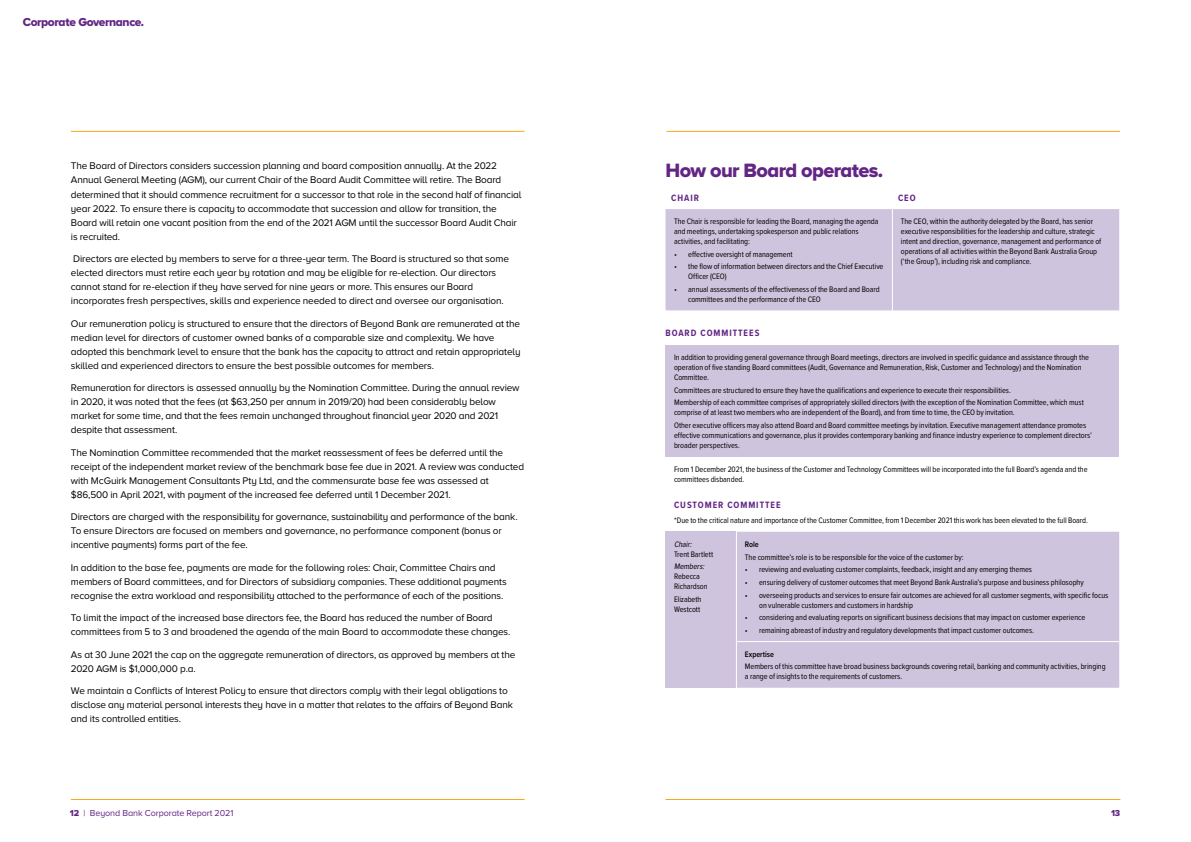
<style>
.page{position:relative;width:1191px;height:842px;background:#fff}
.page>*{position:absolute;margin:0;border:0;box-sizing:border-box;transform-origin:0 0}
.t1{font:20px "Proxima Nova A Extrabld";letter-spacing:-.03em;color:#622584}
.t2{font:12px "Proxima Nova A Extrabld";letter-spacing:-.03em;color:#622584}
.t3{font:10px/14px "Proxima Nova A";letter-spacing:-.015em;color:#000}
.t4{font:700 9.5px "Proxima Nova Cond";letter-spacing:.1em;color:#622584}
.t5{font:9px "Proxima Nova A";letter-spacing:-.01em;color:#622584}
.t6{font:9px "Proxima Nova A Extrabld";color:#622584}
.t7{font:8.2px/9.9px "Proxima Nova Cond";letter-spacing:-.005em;color:#000}
.t8{font:italic 8.2px "Proxima Nova Cond";color:#000}
.t9{font:600 8.2px "Proxima Nova Cond";letter-spacing:-.005em;color:#000}
.s1{font-family:"Proxima Nova A Extrabld"}
</style>
<div class="page">
<div style="left:665px;top:209px;width:454px;height:101px;background:#cfc4dd"></div>
<hr style="left:892px;top:209px;width:1px;height:101px;background:#fff">
<div style="left:665px;top:345px;width:454px;height:111px;background:#cfc4dd"></div>
<div style="left:665px;top:532px;width:71px;height:156px;background:#cfc4dd"></div>
<div style="left:737px;top:532px;width:382px;height:156px;background:#cfc4dd"></div>
<hr style="left:736px;top:641px;width:383px;height:1px;background:#fff">
<hr style="left:71px;top:131px;width:453px;height:1px;background:#faa81a">
<hr style="left:665px;top:799px;width:455px;height:1px;background:#faa81a">
<hr style="left:71px;top:799px;width:453px;height:1px;background:#faa81a">
<hr style="left:666px;top:131px;width:454px;height:1px;background:#faa81a">
<p class="t2" style="left:23px;top:16px;width:123px">Corporate Governance.</p>
<p class="t3" style="left:71px;top:159px;width:452px">The Board of Directors considers succession planning and board composition annually. At the 2022<br>Annual General Meeting (AGM), our current Chair of the Board Audit Committee will retire. The Board determined that it should commence recruitment for a successor to that role in the second half of financial year 2022. To ensure there is capacity to accommodate that succession and allow for transition, the Board will retain one vacant position from the end of the 2021 AGM until the successor Board Audit Chair is recruited.</p>
<p class="t3" style="left:71px;top:252px;width:439px">Directors are elected by members to serve for a three-year term. The Board is structured so that some elected directors must retire each year by rotation and may be eligible for re-election. Our directors cannot stand for re-election if they have served for nine years or more. This ensures our Board incorporates fresh perspectives, skills and experience needed to direct and oversee our organisation.</p>
<p class="t3" style="left:71px;top:316px;width:451px">Our remuneration policy is structured to ensure that the directors of Beyond Bank are remunerated at the median level for directors of customer owned banks of a comparable size and complexity. We have adopted this benchmark level to ensure that the bank has the capacity to attract and retain appropriately skilled and experienced directors to ensure the best possible outcomes for members.</p>
<p class="t3" style="left:71px;top:381px;width:450px">Remuneration for directors is assessed annually by the Nomination Committee. During the annual review in 2020, it was noted that the fees (at $63,250 per annum in 2019/20) had been considerably below market for some time, and that the fees remain unchanged throughout financial year 2020 and 2021 despite that assessment.</p>
<p class="t3" style="left:71px;top:445px;width:455px">The Nomination Committee recommended that the market reassessment of fees be deferred until the receipt of the independent market review of the benchmark base fee due in 2021. A review was conducted with McGuirk Management Consultants Pty Ltd, and the commensurate base fee was assessed at $86,500 in April 2021, with payment of the increased fee deferred until 1 December 2021.</p>
<p class="t3" style="left:71px;top:510px;width:448px">Directors are charged with the responsibility for governance, sustainability and performance of the bank.<br>To ensure Directors are focused on members and governance, no performance component (bonus or incentive payments) forms part of the fee.</p>
<p class="t3" style="left:71px;top:560px;width:437px">In addition to the base fee, payments are made for the following roles: Chair, Committee Chairs and members of Board committees, and for Directors of subsidiary companies. These additional payments recognise the extra workload and responsibility attached to the performance of each of the positions.</p>
<p class="t3" style="left:71px;top:611px;width:441px">To limit the impact of the increased base directors fee, the Board has reduced the number of Board committees from 5 to 3 and broadened the agenda of the main Board to accommodate these changes.</p>
<p class="t3" style="left:71px;top:647px;width:446px">As at 30 June 2021 the cap on the aggregate remuneration of directors, as approved by members at the<br>2020 AGM is $1,000,000 p.a.</p>
<p class="t3" style="left:71px;top:684px;width:443px">We maintain a Conflicts of Interest Policy to ensure that directors comply with their legal obligations to disclose any material personal interests they have in a matter that relates to the affairs of Beyond Bank and its controlled entities.</p>
<h1 class="t1" style="left:665px;top:159px;width:219px">How our Board operates.</h1>
<p class="t4" style="left:671px;top:190px;width:29px">CHAIR</p>
<p class="t4" style="left:898px;top:190px;width:19px">CEO</p>
<p class="t7" style="left:674px;top:216px;width:206px">The Chair is responsible for leading the Board, managing the agenda and meetings, undertaking spokesperson and public relations activities, and facilitating:</p>
<p class="t7" style="left:674px;top:249px;width:120px">• effective oversight of management</p>
<p class="t7" style="left:688px;top:261px;width:197px;text-indent:-14px">• the flow of information between directors and the Chief Executive<br>Officer (CEO)</p>
<p class="t7" style="left:688px;top:284px;width:193px;text-indent:-14px">• annual assessments of the effectiveness of the Board and Board committees and the performance of the CEO</p>
<p class="t7" style="left:901px;top:216px;width:202px">The CEO, within the authority delegated by the Board, has senior executive responsibilities for the leadership and culture, strategic intent and direction, governance, management and performance of operations of all activities within the Beyond Bank Australia Group (‘the Group’), including risk and compliance.</p>
<p class="t4" style="left:665px;top:326px;width:95px">BOARD COMMITTEES</p>
<p class="t7" style="left:674px;top:352px;width:416px">In addition to providing general governance through Board meetings, directors are involved in specific guidance and assistance through the operation of five standing Board committees (Audit, Governance and Remuneration, Risk, Customer and Technology) and the Nomination<br>Committee.</p>
<p class="t7" style="left:674px;top:383px;width:411px;line-height:12.7px">Committees are structured to ensure they have the qualifications and experience to execute their responsibilities.<br>Membership of each committee comprises of appropriately skilled directors (with the exception of the Nomination Committee, which must</p>
<p class="t7" style="left:674px;top:406px;width:414px;line-height:12.7px">comprise of at least two members who are independent of the Board), and from time to time, the CEO by invitation.<br>Other executive officers may also attend Board and Board committee meetings by invitation. Executive management attendance promotes</p>
<p class="t7" style="left:674px;top:430px;width:419px">effective communications and governance, plus it provides contemporary banking and finance industry experience to complement directors’ broader perspectives.</p>
<p class="t7" style="left:674px;top:464px;width:415px">From 1 December 2021, the business of the Customer and Technology Committees will be incorporated into the full Board’s agenda and the committees disbanded.</p>
<p class="t4" style="left:674px;top:498px;width:108px">CUSTOMER COMMITTEE</p>
<p class="t7" style="left:674px;top:515px;width:415px">*Due to the critical nature and importance of the Customer Committee, from 1 December 2021 this work has been elevated to the full Board.</p>
<p class="t8" style="left:674px;top:538px;width:21px">Chair:</p>
<p class="t7" style="left:674px;top:549px;width:41px">Trent Bartlett</p>
<p class="t8" style="left:674px;top:561px;width:34px">Members:</p>
<p class="t7" style="left:674px;top:571px;width:35px">Rebecca<br>Richardson</p>
<p class="t7" style="left:674px;top:594px;width:29px">Elizabeth<br>Westcott</p>
<p class="t9" style="left:745px;top:538px;width:15px">Role</p>
<p class="t7" style="left:745px;top:551px;width:220px">The committee’s role is to be responsible for the voice of the customer by:</p>
<p class="t7" style="left:745px;top:564px;width:289px">• reviewing and evaluating customer complaints, feedback, insight and any emerging themes</p>
<p class="t7" style="left:745px;top:577px;width:340px">• ensuring delivery of customer outcomes that meet Beyond Bank Australia’s purpose and business philosophy</p>
<p class="t7" style="left:759px;top:590px;width:351px;text-indent:-14px">• overseeing products and services to ensure fair outcomes are achieved for all customer segments, with specific focus on vulnerable customers and customers in hardship</p>
<p class="t7" style="left:745px;top:612px;width:342px">• considering and evaluating reports on significant business decisions that may impact on customer experience</p>
<p class="t7" style="left:745px;top:625px;width:291px">• remaining abreast of industry and regulatory developments that impact customer outcomes.</p>
<p class="t9" style="left:745px;top:648px;width:31px">Expertise</p>
<p class="t7" style="left:745px;top:661px;width:362px">Members of this committee have broad business backgrounds covering retail, banking and community activities, bringing a range of insights to the requirements of customers.</p>
<p class="t5" style="left:70px;top:808px;width:165px"><span class="s1">12</span> | Beyond Bank Corporate Report 2021</p>
<p class="t6" style="left:1111px;top:807px;width:11px">13</p>
</div>
